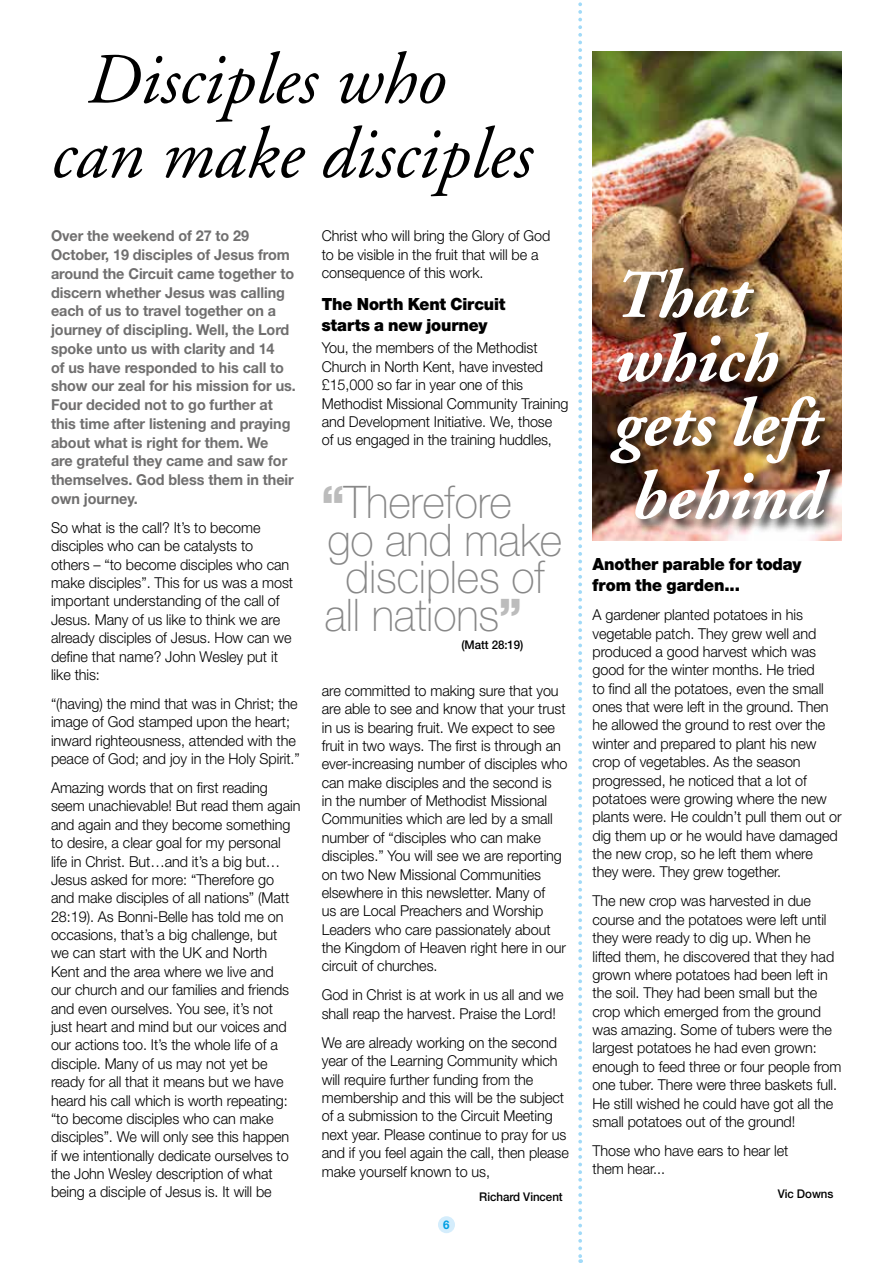
<style>
.page{position:relative;width:893px;height:1263px;background:#fff}
.page>*{position:absolute;margin:0;border:0;box-sizing:border-box;transform-origin:0 0}
.t1{font:italic 72px/74.4px "Adobe Garamond";color:#000}
.t2{font:italic 700 68.4px/64.1px "Adobe Garamond";color:#fff}
.t3{font:100 45px "Helvetica Neue";letter-spacing:-.005em;color:#878787;scale:.96 1}
.t4{font:900 18px/21px "Nimbus Sans Novus T";letter-spacing:-.005em;color:#000;scale:.96 1}
.t5{font:300 15px/18.3px "Helvetica Neue";letter-spacing:-.005em;color:#000;scale:.96 1}
.t6{font:700 15px/18.8px "Helvetica Neue";letter-spacing:-.005em;color:#706f6f;scale:.96 1}
.t7{font:500 12px "Helvetica Neue";letter-spacing:-.005em;color:#000;scale:.96 1}
.t8{font:700 12px "Helvetica Neue";color:#009fe3;scale:.96 1}
.s1{font-weight:900;color:#bcbcbc}
</style>
<div class="page">
<img style="left:592px;top:51px;width:250px;height:489px">
<div style="left:438px;top:1216px;width:17px;height:17px;background:#d4edfc;border-radius:50%"></div>
<svg style="left:578px;top:2px;width:4px;height:1261px"></svg>
<div style="left:609px;top:266px;width:235px;height:268px;background:#000;opacity:.75"></div>
<h1 class="t1" style="left:51px;top:45px;width:483px;text-indent:36px">Disciples who can make disciples</h1>
<p class="t6" style="left:51px;top:226px;width:257px">Over the weekend of 27 to 29<br>October, 19 disciples of Jesus from around the Circuit came together to discern whether Jesus was calling each of us to travel together on a journey of discipling. Well, the Lord spoke unto us with clarity and 14<br>of us have responded to his call to show our zeal for his mission for us.<br>Four decided not to go further at this time after listening and praying about what is right for them. We<br>are grateful they came and saw for themselves. God bless them in their own journey.</p>
<p class="t5" style="left:51px;top:518px;width:254px">So what is the call? It’s to become disciples who can be catalysts to others – “to become disciples who can make disciples”. This for us was a most important understanding of the call of Jesus. Many of us like to think we are already disciples of Jesus. How can we define that name? John Wesley put it like this:</p>
<p class="t5" style="left:51px;top:694px;width:261px">“(having) the mind that was in Christ; the image of God stamped upon the heart; inward righteousness, attended with the peace of God; and joy in the Holy Spirit.”</p>
<p class="t5" style="left:51px;top:778px;width:261px">Amazing words that on first reading seem unachievable! But read them again and again and they become something to desire, a clear goal for my personal life in Christ. But…and it’s a big but… Jesus asked for more: “Therefore go and make disciples of all nations” (Matt 28:19). As Bonni-Belle has told me on occasions, that’s a big challenge, but<br>we can start with the UK and North<br>Kent and the area where we live and<br>our church and our families and friends and even ourselves. You see, it’s not<br>just heart and mind but our voices and our actions too. It’s the whole life of a disciple. Many of us may not yet be ready for all that it means but we have heard his call which is worth repeating: “to become disciples who can make disciples”. We will only see this happen<br>if we intentionally dedicate ourselves to the John Wesley description of what being a disciple of Jesus is. It will be</p>
<p class="t5" style="left:322px;top:227px;width:240px">Christ who will bring the Glory of God to be visible in the fruit that will be a consequence of this work.</p>
<p class="t4" style="left:322px;top:293px;width:193px">The North Kent Circuit starts a new journey</p>
<p class="t5" style="left:322px;top:339px;width:258px">You, the members of the Methodist Church in North Kent, have invested £15,000 so far in year one of this Methodist Missional Community Training and Development Initiative. We, those<br>of us engaged in the training huddles,</p>
<h3 class="t3" style="left:322px;top:476px;width:200px"><span class="s1">“</span>Therefore</h3>
<h3 class="t3" style="left:327px;top:514px;width:246px">go and make</h3>
<h3 class="t3" style="left:345px;top:551px;width:209px">disciples of</h3>
<h3 class="t3" style="left:324px;top:589px;width:207px">all nations<span class="s1">”</span></h3>
<p class="t7" style="left:461px;top:638px;width:66px">(Matt 28:19)</p>
<p class="t5" style="left:322px;top:681px;width:257px">are committed to making sure that you are able to see and know that your trust in us is bearing fruit. We expect to see fruit in two ways. The first is through an ever-increasing number of disciples who can make disciples and the second is<br>in the number of Methodist Missional Communities which are led by a small number of “disciples who can make disciples.” You will see we are reporting on two New Missional Communities elsewhere in this newsletter. Many of<br>us are Local Preachers and Worship Leaders who care passionately about the Kingdom of Heaven right here in our circuit of churches.</p>
<p class="t5" style="left:322px;top:986px;width:254px">God in Christ is at work in us all and we shall reap the harvest. Praise the Lord!</p>
<p class="t5" style="left:322px;top:1033px;width:259px">We are already working on the second year of the Learning Community which will require further funding from the membership and this will be the subject of a submission to the Circuit Meeting next year. Please continue to pray for us and if you feel again the call, then please make yourself known to us,</p>
<p class="t7" style="left:479px;top:1189px;width:88px">Richard Vincent</p>
<p class="t8" style="left:443px;top:1217px;width:8px">6</p>
<h2 class="t2" style="left:614px;top:265px;width:208px">That which gets left</h2>
<h2 class="t2" style="left:631px;top:466px;width:193px">behind</h2>
<p class="t4" style="left:592px;top:553px;width:219px">Another parable for today from the garden...</p>
<p class="t5" style="left:592px;top:605px;width:261px">A gardener planted potatoes in his vegetable patch. They grew well and produced a good harvest which was good for the winter months. He tried<br>to find all the potatoes, even the small ones that were left in the ground. Then he allowed the ground to rest over the winter and prepared to plant his new crop of vegetables. As the season progressed, he noticed that a lot of potatoes were growing where the new plants were. He couldn’t pull them out or dig them up or he would have damaged the new crop, so he left them where they were. They grew together.</p>
<p class="t5" style="left:592px;top:891px;width:261px">The new crop was harvested in due course and the potatoes were left until they were ready to dig up. When he lifted them, he discovered that they had grown where potatoes had been left in the soil. They had been small but the crop which emerged from the ground was amazing. Some of tubers were the largest potatoes he had even grown: enough to feed three or four people from one tuber. There were three baskets full.<br>He still wished he could have got all the small potatoes out of the ground!</p>
<p class="t5" style="left:592px;top:1141px;width:206px">Those who have ears to hear let them hear...</p>
<p class="t7" style="left:778px;top:1187px;width:60px">Vic Downs</p>
</div>
